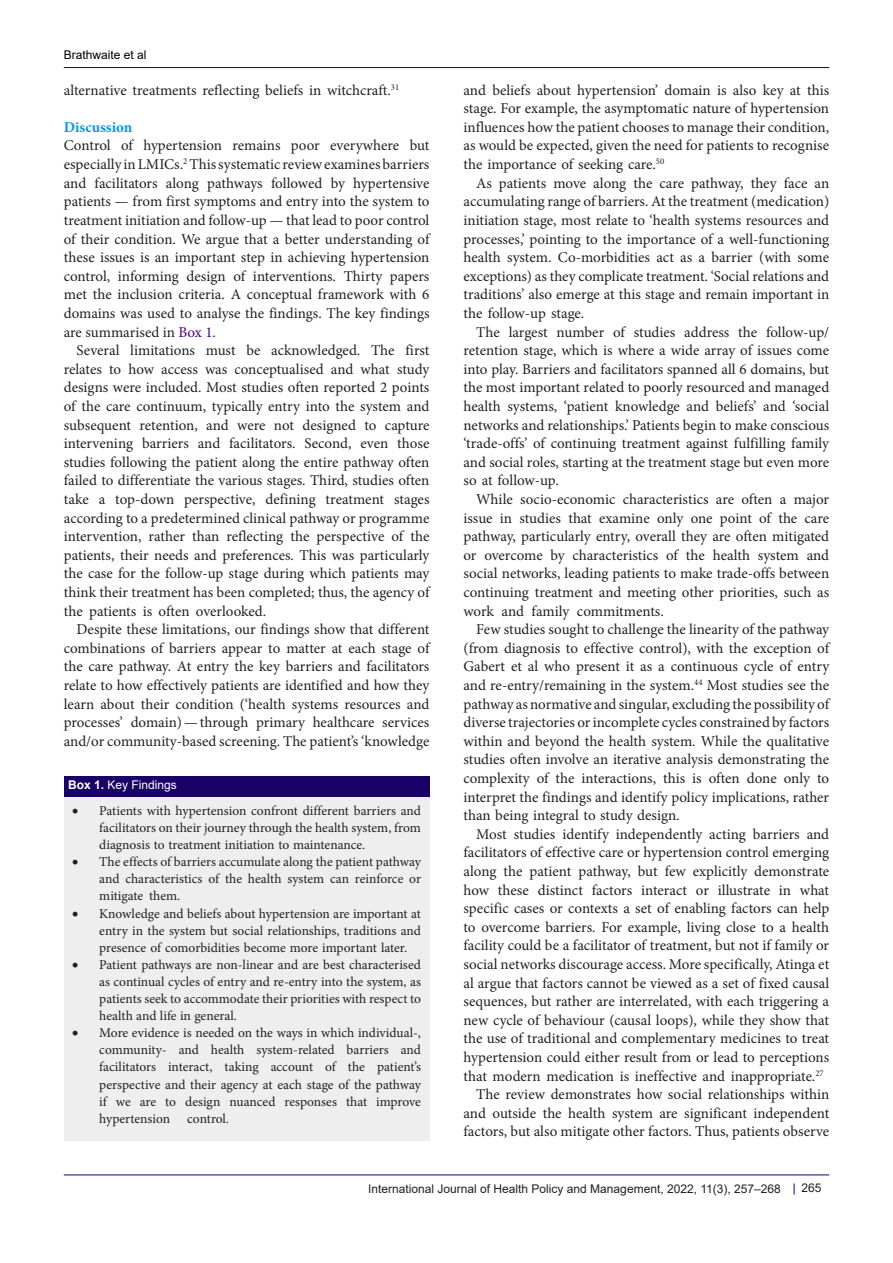
<style>
.page{position:relative;width:893px;height:1263px;background:#fff}
.page>*{position:absolute;margin:0;border:0;box-sizing:border-box;transform-origin:0 0}
.t1{font:15px/18.6px "Minion Pro";color:#231f20;text-align:justify}
.heading_1{font:700 15px "Minion Pro";color:#0099e5}
.t2{font:13.5px/17.1px "Minion Pro";color:#231f20;text-align:justify}
.t3{font:12px "Arial";color:#231f20}
.t4{font:12px "Arial";color:#fff}
.t5{font:12px "Arial";color:#000001}
.s1{color:#4b0082}
.s2{font-weight:700}
</style>
<div class="page">
<hr style="left:64px;top:67px;width:765px;height:1px;background:#190066">
<hr style="left:64px;top:1175px;width:765px;height:1px;background:#190066">
<div style="left:64px;top:797px;width:365px;height:344px;background:#eee"></div>
<div style="left:64px;top:776px;width:365px;height:21px;background:#190066"></div>
<p class="t5" style="left:64px;top:46px;width:84px">Brathwaite et al</p>
<p class="t1" style="left:64px;top:81px;width:337px">alternative treatments reflecting beliefs in witchcraft.<sup>31</sup></p>
<p class="heading_1" style="left:64px;top:117px;width:70px">Discussion</p>
<p class="t1" style="left:64px;top:136px;width:367px">Control of hypertension remains poor everywhere but especially in LMICs.<sup>2</sup> This systematic review examines barriers and facilitators along pathways followed by hypertensive patients — from first symptoms and entry into the system to treatment initiation and follow-up — that lead to poor control of their condition. We argue that a better understanding of these issues is an important step in achieving hypertension control, informing design of interventions. Thirty papers met the inclusion criteria. A conceptual framework with 6 domains was used to analyse the findings. The key findings are summarised in <span class="s1">Box 1</span>.</p>
<p class="t1" style="left:64px;top:341px;width:367px;text-indent:13px">Several limitations must be acknowledged. The first relates to how access was conceptualised and what study designs were included. Most studies often reported 2 points of the care continuum, typically entry into the system and subsequent retention, and were not designed to capture intervening barriers and facilitators. Second, even those studies following the patient along the entire pathway often failed to differentiate the various stages. Third, studies often take a top-down perspective, defining treatment stages according to a predetermined clinical pathway or programme intervention, rather than reflecting the perspective of the patients, their needs and preferences. This was particularly the case for the follow-up stage during which patients may think their treatment has been completed; thus, the agency of the patients is often overlooked.</p>
<p class="t1" style="left:64px;top:620px;width:367px;text-indent:13px">Despite these limitations, our findings show that different combinations of barriers appear to matter at each stage of the care pathway. At entry the key barriers and facilitators relate to how effectively patients are identified and how they learn about their condition (‘health systems resources and processes’ domain)—through primary healthcare services and/or community-based screening. The patient’s ‘knowledge</p>
<p class="t4" style="left:68px;top:776px;width:110px"><span class="s2">Box 1.</span> Key Findings</p>
<p class="t2" style="left:99px;top:802px;width:323px;text-indent:-27px">• Patients with hypertension confront different barriers and facilitators on their journey through the health system, from diagnosis to treatment initiation to maintenance.</p>
<p class="t2" style="left:99px;top:853px;width:323px;text-indent:-27px">• The effects of barriers accumulate along the patient pathway and characteristics of the health system can reinforce or mitigate them.</p>
<p class="t2" style="left:99px;top:905px;width:323px;text-indent:-27px">• Knowledge and beliefs about hypertension are important at entry in the system but social relationships, traditions and presence of comorbidities become more important later.</p>
<p class="t2" style="left:99px;top:956px;width:323px;text-indent:-27px">• Patient pathways are non-linear and are best characterised as continual cycles of entry and re-entry into the system, as patients seek to accommodate their priorities with respect to health and life in general.</p>
<p class="t2" style="left:99px;top:1024px;width:323px;text-indent:-27px">• More evidence is needed on the ways in which individual-, community- and health system-related barriers and facilitators interact, taking account of the patient’s perspective and their agency at each stage of the pathway if we are to design nuanced responses that improve hypertension</p>
<p class="t2" style="left:187px;top:1110px;width:43px">control.</p>
<p class="t1" style="left:463px;top:81px;width:367px">and beliefs about hypertension’ domain is also key at this stage. For example, the asymptomatic nature of hypertension influences how the patient chooses to manage their condition, as would be expected, given the need for patients to recognise the importance of seeking care.<sup>50</sup></p>
<p class="t1" style="left:463px;top:174px;width:367px;text-indent:13px">As patients move along the care pathway, they face an accumulating range of barriers. At the treatment (medication) initiation stage, most relate to ‘health systems resources and processes,’ pointing to the importance of a well-functioning health system. Co-morbidities act as a barrier (with some exceptions) as they complicate treatment. ‘Social relations and traditions’ also emerge at this stage and remain important in the follow-up stage.</p>
<p class="t1" style="left:463px;top:322px;width:367px;text-indent:13px">The largest number of studies address the follow-up/ retention stage, which is where a wide array of issues come into play. Barriers and facilitators spanned all 6 domains, but the most important related to poorly resourced and managed health systems, ‘patient knowledge and beliefs’ and ‘social networks and relationships.’ Patients begin to make conscious ‘trade-offs’ of continuing treatment against fulfilling family and social roles, starting at the treatment stage but even more so at follow-up.</p>
<p class="t1" style="left:463px;top:490px;width:367px;text-indent:13px">While socio-economic characteristics are often a major issue in studies that examine only one point of the care pathway, particularly entry, overall they are often mitigated or overcome by characteristics of the health system and social networks, leading patients to make trade-offs between continuing treatment and meeting other priorities, such as work and family commitments.</p>
<p class="t1" style="left:463px;top:620px;width:367px;text-indent:13px">Few studies sought to challenge the linearity of the pathway (from diagnosis to effective control), with the exception of Gabert et al who present it as a continuous cycle of entry and re-entry/remaining in the system.<sup>44</sup> Most studies see the pathway as normative and singular, excluding the possibility of diverse trajectories or incomplete cycles constrained by factors within and beyond the health system. While the qualitative studies often involve an iterative analysis demonstrating the complexity of the interactions, this is often done only to interpret the findings and identify policy implications, rather than being integral to study design.</p>
<p class="t1" style="left:463px;top:825px;width:367px;text-indent:13px">Most studies identify independently acting barriers and facilitators of effective care or hypertension control emerging along the patient pathway, but few explicitly demonstrate how these distinct factors interact or illustrate in what specific cases or contexts a set of enabling factors can help to overcome barriers. For example, living close to a health facility could be a facilitator of treatment, but not if family or social networks discourage access. More specifically, Atinga et al argue that factors cannot be viewed as a set of fixed causal sequences, but rather are interrelated, with each triggering a new cycle of behaviour (causal loops), while they show that the use of traditional and complementary medicines to treat hypertension could either result from or lead to perceptions that modern medication is ineffective and inappropriate.<sup>27</sup></p>
<p class="t1" style="left:463px;top:1085px;width:367px;text-indent:13px">The review demonstrates how social relationships within and outside the health system are significant independent factors, but also mitigate other factors. Thus, patients observe</p>
<p class="t3" style="left:368px;top:1180px;width:414px">International Journal of Health Policy and Management, 2022, 11(3), 257–268</p>
<p class="t3" style="left:801px;top:1180px;width:22px">265</p>
</div>
